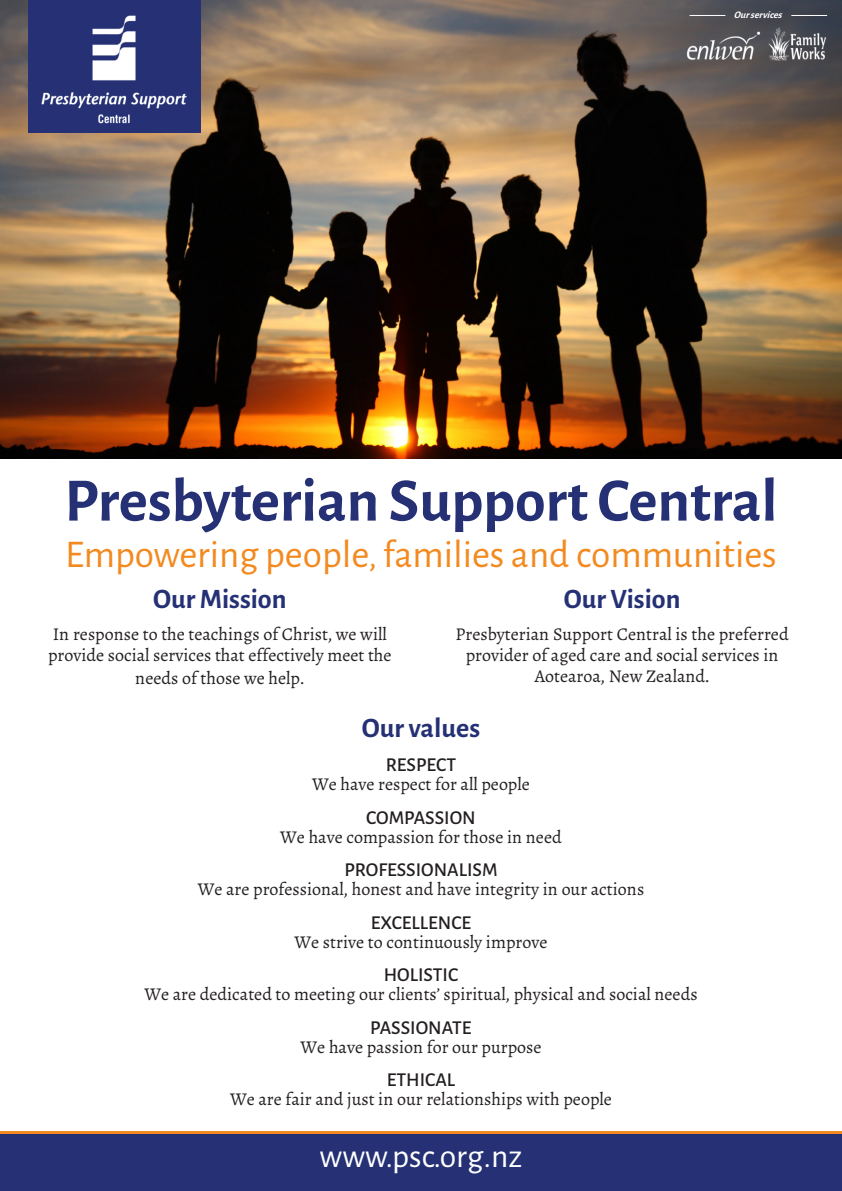
<style>
.page{position:relative;width:842px;height:1191px;background:#fff}
.page>*{position:absolute;margin:0;border:0;box-sizing:border-box;transform-origin:0 0}
.t1{font:700 61.7px "Alegreya Sans";color:#253174}
.t2{font:39.3px "Alegreya Sans";color:#f38a20}
.t3{font:33.7px "Alegreya Sans";color:#fff}
.t4{font:700 28.1px "Alegreya Sans";color:#253174}
.t5{font:500 19.6px "Alegreya Sans";color:#231f20}
.t6{font:18px/21.7px "Alegreya";color:#231f20;text-align:center}
.t7{font:italic 700 10px "Alegreya Sans";color:#fff}
</style>
<div class="page">
<div style="left:0;top:1131px;width:842px;height:9px;background:#f38a20"></div>
<img style="left:0;top:0;width:842px;height:458px">
<div style="left:0;top:1134px;width:842px;height:57px;background:#253174"></div>
<div style="left:28px;top:0;width:173px;height:132px;background:#253174"></div>
<img style="left:41px;top:15px;width:146px;height:109px">
<img style="left:685px;top:30px;width:76px;height:31px">
<img style="left:769px;top:28px;width:58px;height:41px">
<hr style="left:791px;top:15px;width:36px;height:1px;background:#fff">
<hr style="left:690px;top:15px;width:35px;height:1px;background:#fff">
<p class="t7" style="left:734px;top:8px;width:53px">Ourservices</p>
<p class="t1" style="left:64px;top:455px;width:715px">Presbyterian Support Central</p>
<p class="t2" style="left:65px;top:527px;width:713px">Empowering people, families and communities</p>
<p class="t4" style="left:153px;top:578px;width:135px">Our Mission</p>
<p class="t6" style="left:48px;top:623px;width:345px">In response to the teachings of Christ, we will provide social services that effectively meet the needs of those we help.</p>
<p class="t4" style="left:564px;top:578px;width:118px">Our Vision</p>
<p class="t6" style="left:456px;top:624px;width:335px;line-height:21px">Presbyterian Support Central is the preferred provider of aged care and social services in<br>Aotearoa, New Zealand.</p>
<p class="t4" style="left:362px;top:708px;width:120px">Our values</p>
<p class="t5" style="left:386px;top:751px;width:72px">RESPECT</p>
<p class="t6" style="left:312px;top:773px;width:219px">We have respect for all people</p>
<p class="t5" style="left:366px;top:803px;width:111px">COMPASSION</p>
<p class="t6" style="left:280px;top:826px;width:283px">We have compassion for those in need</p>
<p class="t5" style="left:344px;top:856px;width:155px">PROFESSIONALISM</p>
<p class="t6" style="left:198px;top:878px;width:448px">We are professional, honest and have integrity in our actions</p>
<p class="t5" style="left:371px;top:908px;width:102px">EXCELLENCE</p>
<p class="t6" style="left:294px;top:931px;width:254px">We strive to continuously improve</p>
<p class="t5" style="left:384px;top:961px;width:76px">HOLISTIC</p>
<p class="t6" style="left:144px;top:983px;width:555px">We are dedicated to meeting our clients’ spiritual, physical and social needs</p>
<p class="t5" style="left:370px;top:1013px;width:103px">PASSIONATE</p>
<p class="t6" style="left:300px;top:1035px;width:242px">We have passion for our purpose</p>
<p class="t5" style="left:387px;top:1066px;width:70px">ETHICAL</p>
<p class="t6" style="left:230px;top:1088px;width:383px">We are fair and just in our relationships with people</p>
<p class="t3" style="left:320px;top:1133px;width:204px">www.psc.org.nz</p>
</div>
